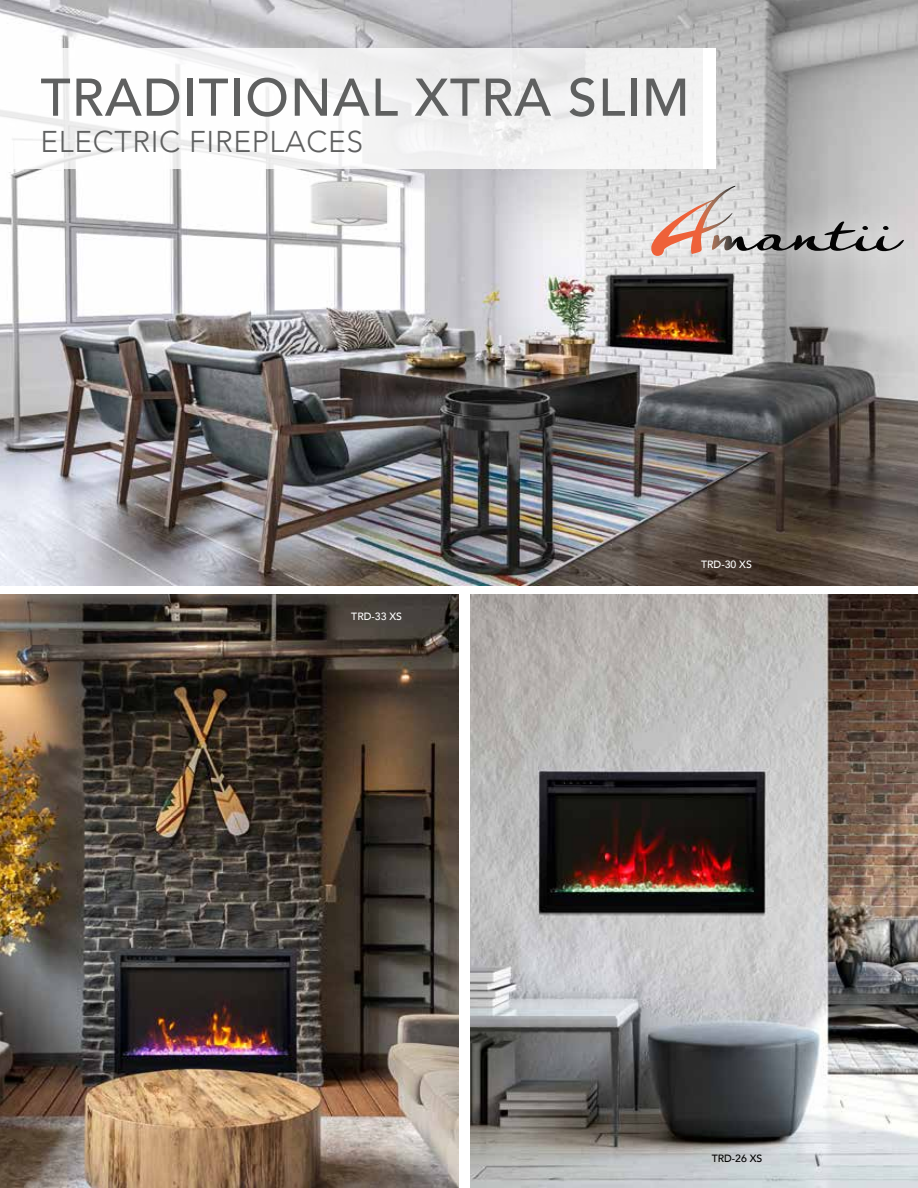
<style>
.page{position:relative;width:918px;height:1188px;background:#fff}
.page>*{position:absolute;margin:0;border:0;box-sizing:border-box;transform-origin:0 0}
.t1{font:500 52.5px "Avenir";letter-spacing:.02em;color:#5f6060}
.t2{font:300 30px "Avenir";letter-spacing:.02em;color:#5f6060}
.t3{font:500 10.5px "Avenir";color:#fff}
.t4{font:500 10.5px "Avenir";color:#000}
</style>
<div class="page">
<img style="left:0;top:0;width:918px;height:585px">
<img style="left:0;top:594px;width:459px;height:594px">
<img style="left:471px;top:594px;width:447px;height:594px">
<div style="left:0;top:48px;width:716px;height:120px;background:#f4f4f5"></div>
<div style="left:703px;top:48px;width:13px;height:120px;background:#fff"></div>
<svg style="left:622px;top:160px;width:296px;height:125px;background:#c3c3c3"></svg>
<svg style="left:650px;top:186px;width:254px;height:70px;background:#beb5b2"></svg>
<p class="t1" style="left:40px;top:52px;width:651px">TRADITIONAL XTRA SLIM</p>
<p class="t2" style="left:40px;top:124px;width:324px">ELECTRIC FIREPLACES</p>
<p class="t3" style="left:351px;top:607px;width:52px">TRD-33 XS</p>
<p class="t3" style="left:701px;top:555px;width:52px">TRD-30 XS</p>
<p class="t4" style="left:712px;top:1150px;width:52px">TRD-26 XS</p>
</div>
